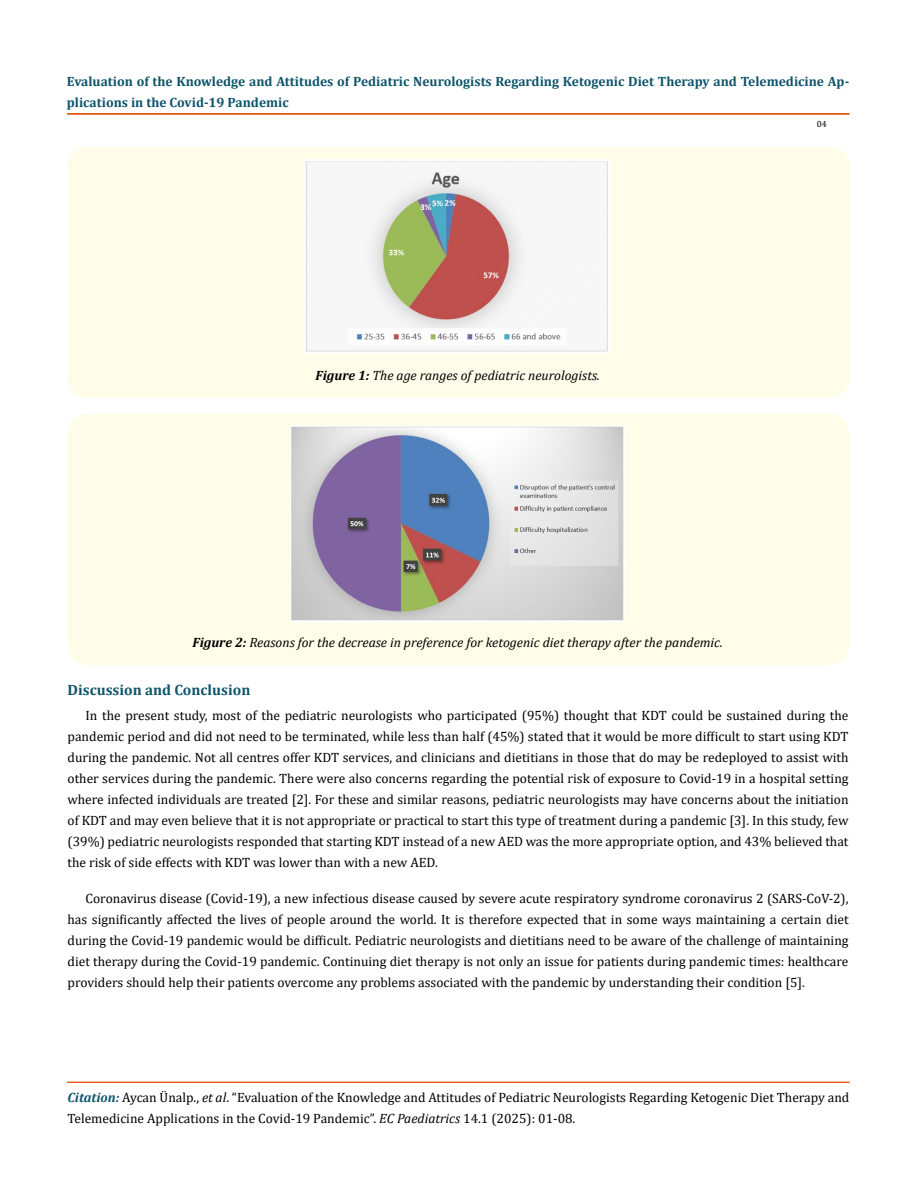
<style>
.page{position:relative;width:917px;height:1188px;background:#fff}
.page>*{position:absolute;margin:0;border:0;box-sizing:border-box;transform-origin:0 0}
.t1{font:700 15px "Cambria";color:#0e546a}
.t2{font:13.5px/21px "Cambria";color:#000;text-align:justify}
.t3{font:700 13.5px/21px "Cambria";color:#0e546a}
.t4{font:italic 13.5px "Cambria";color:#000}
.t5{font:9px "Cambria";color:#000}
.s1{font-weight:700}
.s2{font-weight:700;font-style:italic;color:#0e546a}
.s3{font-style:italic}
</style>
<div class="page">
<div style="left:67px;top:114px;width:782px;height:1px;border:1px solid #e05d1a"></div>
<div style="left:67px;top:1082px;width:782px;height:1px;border:1px solid #e05d1a"></div>
<div style="left:68px;top:147px;width:781px;height:251px;background:#fffde9;border-radius:19px"></div>
<img style="left:305px;top:159px;width:305px;height:194px">
<div style="left:67px;top:414px;width:782px;height:251px;background:#fffde9;border-radius:19px"></div>
<img style="left:291px;top:426px;width:333px;height:196px">
<p class="t3" style="left:67px;top:71px;width:783px">Evaluation of the Knowledge and Attitudes of Pediatric Neurologists Regarding Ketogenic Diet Therapy and Telemedicine Ap&shy;plications in the Covid-19 Pandemic</p>
<p class="t5" style="left:816px;top:118px;width:11px">04</p>
<p class="t4" style="left:315px;top:365px;width:286px"><span class="s1">Figure 1:</span> The age ranges of pediatric neurologists.</p>
<p class="t4" style="left:192px;top:633px;width:532px"><span class="s1">Figure 2:</span> Reasons for the decrease in preference for ketogenic diet therapy after the pandemic.</p>
<p class="t1" style="left:68px;top:679px;width:184px">Discussion and Conclusion</p>
<p class="t2" style="left:68px;top:705px;width:782px;text-indent:18px">In the present study, most of the pediatric neurologists who participated (95%) thought that KDT could be sustained during the pandemic period and did not need to be terminated, while less than half (45%) stated that it would be more difficult to start using KDT during the pandemic. Not all centres offer KDT services, and clinicians and dietitians in those that do may be redeployed to assist with other services during the pandemic. There were also concerns regarding the potential risk of exposure to Covid-19 in a hospital setting where infected individuals are treated [2]. For these and similar reasons, pediatric neurologists may have concerns about the initiation of KDT and may even believe that it is not appropriate or practical to start this type of treatment during a pandemic [3]. In this study, few (39%) pediatric neurologists responded that starting KDT instead of a new AED was the more appropriate option, and 43% believed that the risk of side effects with KDT was lower than with a new AED.</p>
<p class="t2" style="left:68px;top:888px;width:782px;text-indent:18px">Coronavirus disease (Covid-19), a new infectious disease caused by severe acute respiratory syndrome coronavirus 2 (SARS-CoV-2), has significantly affected the lives of people around the world. It is therefore expected that in some ways maintaining a certain diet during the Covid-19 pandemic would be difficult. Pediatric neurologists and dietitians need to be aware of the challenge of maintaining diet therapy during the Covid-19 pandemic. Continuing diet therapy is not only an issue for patients during pandemic times: healthcare providers should help their patients overcome any problems associated with the pandemic by understanding their condition [5].</p>
<p class="t2" style="left:67px;top:1087px;width:783px"><span class="s2">Citation:</span> Aycan Ünalp., <span class="s3">et al</span>. “Evaluation of the Knowledge and Attitudes of Pediatric Neurologists Regarding Ketogenic Diet Therapy and<br>Telemedicine Applications in the Covid-19 Pandemic”. <span class="s3">EC Paediatrics</span> 14.1 (2025): 01-08.</p>
</div>
